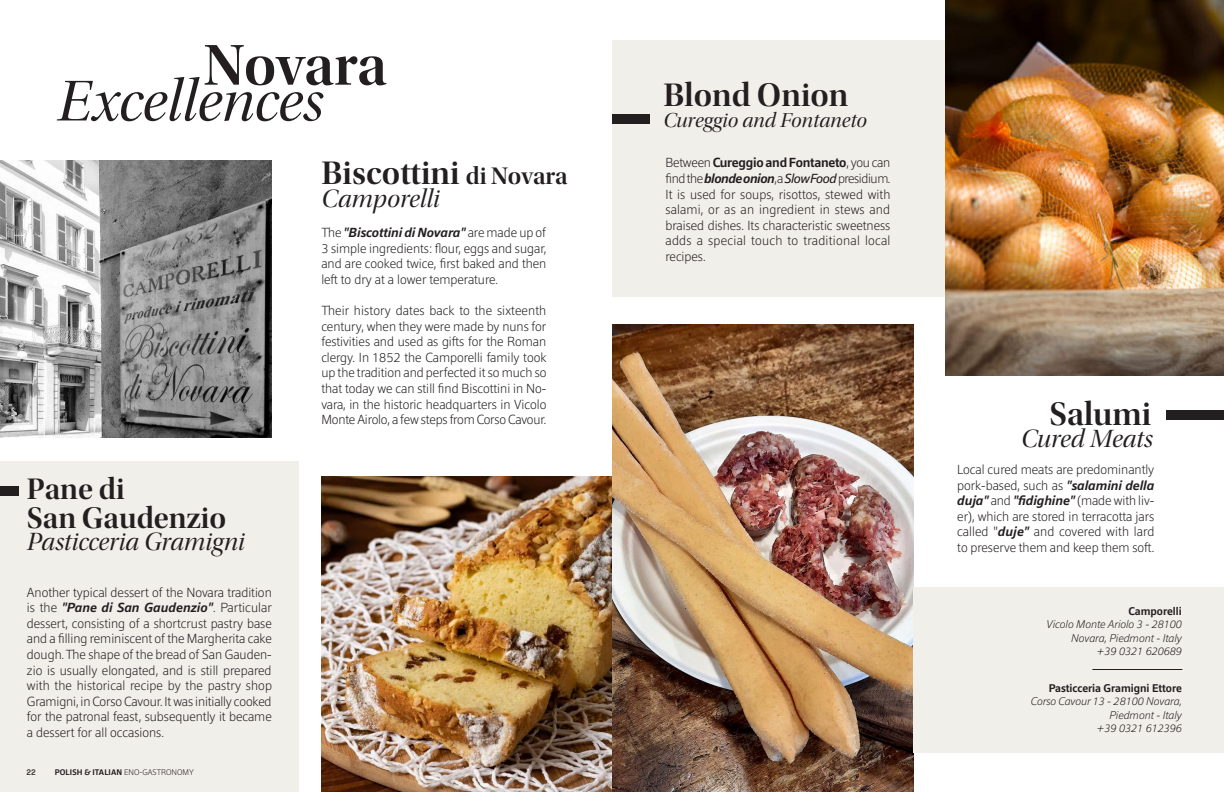
<style>
.page{position:relative;width:1224px;height:792px;background:#fff}
.page>*{position:absolute;margin:0;border:0;box-sizing:border-box;transform-origin:0 0}
.Headline__Right{font:60px "Utopia Std Disp It";color:#231f20}
.Headline__Right-2{font:60px "Utopia Std Semibold Disp";color:#231f20}
.Headline__Right-3{font:34px "Utopia Std Semibold Disp";color:#231f20}
.Headline__Right-4{font:31px "Utopia Std Semibold Disp";color:#231f20}
.Headline__Center{font:26px "Utopia Std Disp It";color:#231f20}
.Headline__Right-5{font:21px "Utopia Std Disp It";color:#231f20}
.Body__Left_Justify{font:300 13px/15.6px "Epoca Pro";color:#231f20;text-align:justify}
.Page_number__Right{font:italic 300 11px/13.2px "Epoca Pro";color:#231f20;text-align:right}
.Page_number__Right-2{font:500 11px "Epoca Pro";color:#231f20}
.t1{font:500 8px "Epoca Pro";letter-spacing:.01em;color:#231f20}
.t2{font:500 8px "Forma DJR Display";color:#231f20}
.s1{font-size:25px}
.s2{font-weight:500;font-style:italic}
.s3{font-weight:300}
.s4{font-weight:500}
.s5{font-weight:400;font-style:italic}
</style>
<div class="page">
<div style="left:0;top:461px;width:298px;height:331px;background:#f1efea"></div>
<div style="left:612px;top:41px;width:333px;height:256px;background:#f1efea"></div>
<img style="left:322px;top:476px;width:290px;height:316px">
<img style="left:0;top:160px;width:272px;height:278px">
<img style="left:945px;top:0;width:279px;height:376px">
<img style="left:612px;top:325px;width:301px;height:467px">
<div style="left:913px;top:587px;width:311px;height:165px;background:#f1efea"></div>
<div style="left:0;top:486px;width:18px;height:9px;background:#231f20"></div>
<div style="left:612px;top:115px;width:38px;height:9px;background:#231f20"></div>
<div style="left:1166px;top:410px;width:58px;height:10px;background:#231f20"></div>
<hr style="left:1092px;top:669px;width:90px;height:1px;background:#231f20">
<p class="Headline__Right-2" style="left:204px;top:32px;width:185px">Novara</p>
<p class="Headline__Right" style="left:57px;top:70px;width:268px">Excellences</p>
<p class="Headline__Right-3" style="left:322px;top:154px;width:248px">Biscottini <span class="s1">di Novara</span></p>
<p class="Headline__Center" style="left:321px;top:185px;width:120px">Camporelli</p>
<p class="Headline__Right-4" style="left:27px;top:472px;width:99px">Pane di</p>
<p class="Headline__Right-4" style="left:27px;top:501px;width:201px">San Gaudenzio</p>
<p class="Headline__Center" style="left:27px;top:528px;width:219px">Pasticceria Gramigni</p>
<p class="Body__Left_Justify" style="left:27px;top:584px;width:247px">Another typical dessert of the Novara tradition is the <span class="s2">"Pane di San Gaudenzio"</span>. Particular dessert, consisting of a shortcrust pastry base and a filling reminiscent of the Margherita cake dough. The shape of the bread of San Gauden&shy;zio is usually elongated, and is still prepared with the historical recipe by the pastry shop Gramigni, in Corso Cavour. It was initially cooked for the patronal feast, subsequently it became a dessert for all occasions.</p>
<p class="t2" style="left:27px;top:767px;width:10px">22</p>
<p class="t1" style="left:55px;top:767px;width:141px">POLISH &amp; ITALIAN <span class="s3">ENO-GASTRONOMY</span></p>
<p class="Body__Left_Justify" style="left:321px;top:224px;width:227px">The <span class="s2">"Biscottini di Novara"</span> are made up of 3 simple ingredients: flour, eggs and sugar, and are cooked twice, first baked and then left to dry at a lower temperature.</p>
<p class="Body__Left_Justify" style="left:321px;top:302px;width:227px">Their history dates back to the sixteenth century, when they were made by nuns for festivities and used as gifts for the Roman clergy. In 1852 the Camporelli family took up the tradition and perfected it so much so that today we can still find Biscottini in No&shy;vara, in the historic headquarters in Vicolo Monte Airolo, a few steps from Corso Cavour.</p>
<p class="Headline__Right-3" style="left:663px;top:76px;width:186px">Blond Onion</p>
<p class="Headline__Right-5" style="left:663px;top:109px;width:205px">Cureggio and Fontaneto</p>
<p class="Body__Left_Justify" style="left:666px;top:155px;width:226px">Between <span class="s4">Cureggio and Fontaneto</span>, you can find the <span class="s2">blonde onion</span>, a <span class="s5">Slow Food</span> presidium.<br>It is used for soups, risottos, stewed with salami, or as an ingredient in stews and braised dishes. Its characteristic sweetness adds a special touch to traditional local recipes.</p>
<p class="Headline__Right-3" style="left:1050px;top:395px;width:103px">Salumi</p>
<p class="Body__Left_Justify" style="left:957px;top:461px;width:199px">Local cured meats are predominantly pork-based, such as <span class="s2">"salamini della duja"</span> and <span class="s2">"fidighine"</span> (made with liv&shy;er), which are stored in terracotta jars called "<span class="s2">duje"</span> and covered with lard to preserve them and keep them soft.</p>
<p class="Headline__Center" style="left:1021px;top:425px;width:133px">Cured Meats</p>
<p class="Page_number__Right-2" style="left:1129px;top:604px;width:55px">Camporelli</p>
<p class="Page_number__Right" style="left:1047px;top:618px;width:137px">Vicolo Monte Ariolo 3 - 28100<br>Novara, Piedmont - Italy</p>
<p class="Page_number__Right" style="left:1096px;top:644px;width:87px">+39 0321 620689</p>
<p class="Page_number__Right-2" style="left:1049px;top:681px;width:135px">Pasticceria Gramigni Ettore</p>
<p class="Page_number__Right" style="left:1031px;top:695px;width:152px">Corso Cavour 13 - 28100 Novara,<br>Piedmont - Italy</p>
<p class="Page_number__Right" style="left:1096px;top:721px;width:87px">+39 0321 612396</p>
</div>
